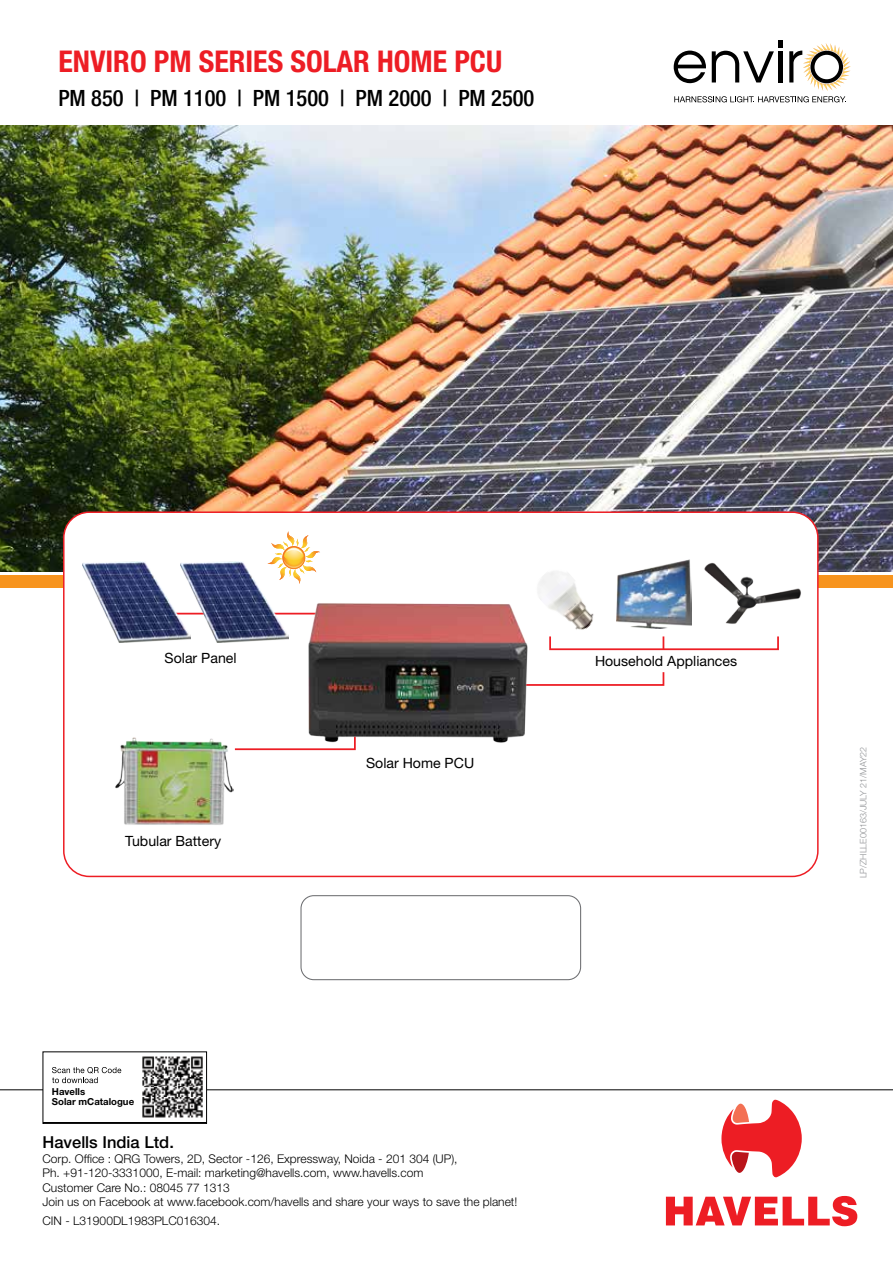
<style>
.page{position:relative;width:893px;height:1263px;background:#fff}
.page>*{position:absolute;margin:0;border:0;box-sizing:border-box;transform-origin:0 0}
.t1{font:700 condensed 30px "Helvetica Neue LT Std";color:#ed1d24}
.t2{font:500 condensed 22.5px "Helvetica Neue LT Std";color:#000}
.t3{font:500 16.5px "Helvetica Neue LT Std";color:#000}
.t4{font:14.1px "Helvetica Neue";color:#000}
.t5{font:300 12px/14.4px "Helvetica Neue LT Std";color:#000}
.t6{font:700 9.6px/10.2px "Helvetica Neue LT Std";color:#000}
.t7{font:300 9px "Helvetica Neue LT Std";color:#939598}
</style>
<div class="page">
<img style="left:0;top:125px;width:893px;height:447px">
<div style="left:0;top:575px;width:893px;height:13px;background:#f7941e"></div>
<svg style="left:674px;top:40px;width:177px;height:62px"></svg>
<div style="left:64px;top:512px;width:754px;height:364px;background:#fff;border-radius:26px"></div>
<div style="left:63px;top:511px;width:756px;height:366px;border:2px solid #ed1d24;border-radius:26px"></div>
<div style="left:549px;top:636px;width:230px;height:14px;border:2px solid #ed1d24"></div>
<img style="left:538px;top:571px;width:66px;height:68px">
<svg style="left:568px;top:603px;width:8px;height:8px"></svg>
<img style="left:616px;top:560px;width:75px;height:69px">
<svg style="left:234px;top:748px;width:59px;height:3px"></svg>
<svg style="left:538px;top:672px;width:127px;height:14px"></svg>
<svg style="left:288px;top:612px;width:5px;height:3px"></svg>
<img style="left:83px;top:561px;width:97px;height:82px">
<img style="left:180px;top:561px;width:108px;height:82px">
<svg style="left:267px;top:531px;width:53px;height:53px"></svg>
<img style="left:704px;top:563px;width:97px;height:61px">
<img style="left:293px;top:603px;width:245px;height:148px">
<img style="left:115px;top:737px;width:118px;height:88px">
<div style="left:300px;top:895px;width:281px;height:85px;border:1px solid #6d6e71;border-radius:13px"></div>
<hr style="left:0;top:1089px;width:893px;height:1px;background:#000">
<div style="left:43px;top:1052px;width:164px;height:71px;background:#fff"></div>
<svg style="left:52px;top:1067px;width:69px;height:16px"></svg>
<img style="left:142px;top:1056px;width:61px;height:62px">
<div style="left:43px;top:1051px;width:164px;height:73px;border:1px solid #000"></div>
<svg style="left:666px;top:1196px;width:191px;height:30px"></svg>
<svg style="left:721px;top:1099px;width:81px;height:78px"></svg>
<h1 class="t1" style="left:58px;top:43px;width:445px">ENVIRO PM SERIES SOLAR HOME PCU</h1>
<h2 class="t2" style="left:58px;top:84px;width:478px">PM 850 | PM 1100 | PM 1500 | PM 2000 | PM 2500</h2>
<p class="t4" style="left:165px;top:649px;width:73px">Solar Panel</p>
<p class="t4" style="left:125px;top:833px;width:97px">Tubular Battery</p>
<p class="t4" style="left:366px;top:755px;width:110px">Solar Home PCU</p>
<p class="t4" style="left:595px;top:652px;width:144px">Household Appliances</p>
<p class="t6" style="left:52px;top:1086px;width:84px">Havells<br>Solar mCatalogue</p>
<h3 class="t3" style="left:43px;top:1133px;width:133px">Havells India Ltd.</h3>
<p class="t5" style="left:43px;top:1151px;width:476px">Corp. Office : QRG Towers, 2D, Sector -126, Expressway, Noida - 201 304 (UP),<br>Ph. +91-120-3331000, E-mail: marketing@havells.com, www.havells.com<br>Customer Care No.: 08045 77 1313<br>Join us on Facebook at www.facebook.com/havells and share your ways to save the planet!</p>
<p class="t5" style="left:43px;top:1213px;width:179px">CIN - L31900DL1983PLC016304.</p>
<p class="t7" style="left:858px;top:878px;width:133px;rotate:-90deg">LP/ZHLLE00163/JULY 21/MAY22</p>
</div>
